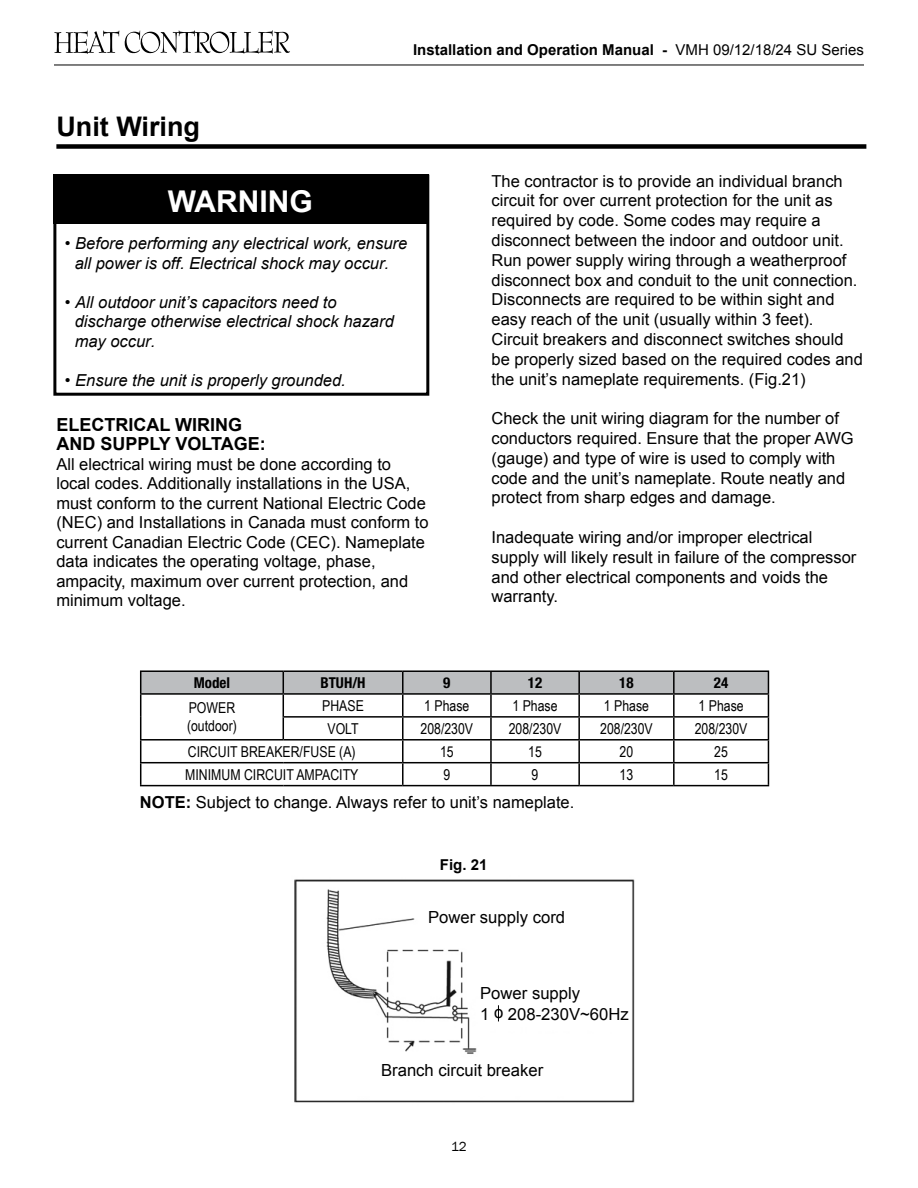
<style>
.page{position:relative;width:918px;height:1188px;background:#fff}
.page>*{position:absolute;margin:0;border:0;box-sizing:border-box;transform-origin:0 0}
.t1{font:700 30px "Arial";color:#fff}
.t2{font:700 27px "Arial";color:#000}
.t3{font:700 18px/19.5px "Arial";color:#000}
.t4{font:16.65px/20.4px "Arial";color:#000}
.t5{font:16.5px/19.8px "Arial";color:#000}
.t6{font:italic 16.5px/19.5px "Arial";color:#000;text-align:center}
.t7{font:15px/18px "Arial Narrow";color:#000}
.t8{font:700 15px "Arial";color:#000}
.t9{font:700 condensed 15px "Helvetica Neue LT Pro";color:#000}
.t10{font:13.5px "Franklin Gothic";color:#000}
.s1{font-weight:400}
.s2{font-weight:700}
</style>
<div class="page">
<svg style="left:54px;top:30px;width:236px;height:24px"></svg>
<hr style="left:54px;top:65px;width:810px;height:1px;background:#000">
<div style="left:56px;top:144px;width:810px;height:5px;background:#000"></div>
<div style="left:53px;top:175px;width:376px;height:49px;background:#000"></div>
<div style="left:53px;top:175px;width:376px;height:221px;border:3px solid #000"></div>
<hr style="left:140px;top:670px;width:143px;height:2px;background:#000">
<hr style="left:283px;top:670px;width:120px;height:2px;background:#000">
<hr style="left:403px;top:670px;width:88px;height:2px;background:#000">
<hr style="left:491px;top:670px;width:88px;height:2px;background:#000">
<hr style="left:579px;top:670px;width:95px;height:2px;background:#000">
<hr style="left:674px;top:670px;width:95px;height:2px;background:#000">
<svg style="left:140px;top:671px;width:629px;height:114px"></svg>
<hr style="left:140px;top:785px;width:143px;height:1px;background:#000">
<hr style="left:283px;top:785px;width:120px;height:1px;background:#000">
<hr style="left:403px;top:785px;width:88px;height:1px;background:#000">
<hr style="left:491px;top:785px;width:88px;height:1px;background:#000">
<hr style="left:579px;top:785px;width:95px;height:1px;background:#000">
<hr style="left:674px;top:785px;width:95px;height:1px;background:#000">
<img style="left:294px;top:879px;width:341px;height:224px">
<div style="left:306px;top:1064px;width:313px;height:31px;background:#fff"></div>
<svg style="left:498px;top:1005px;width:1px;height:16px"></svg>
<h2 class="t2" style="left:56px;top:109px;width:145px">Unit Wiring</h2>
<p class="t8" style="left:413px;top:40px;width:452px">Installation and Operation Manual - <span class="s1">VMH 09/12/18/24 SU Series</span></p>
<h1 class="t1" style="left:168px;top:181px;width:146px">WARNING</h1>
<p class="t6" style="left:65px;top:234px;width:344px">• Before performing any electrical work, ensure all power is off. Electrical shock may occur.</p>
<p class="t6" style="left:75px;top:292px;width:321px;text-align:left;text-indent:-10px">• All outdoor unit’s capacitors need to discharge otherwise electrical shock hazard may occur.</p>
<p class="t6" style="left:65px;top:371px;width:282px">• Ensure the unit is properly grounded.</p>
<p class="t3" style="left:56px;top:415px;width:211px">ELECTRICAL WIRING<br>AND SUPPLY VOLTAGE:</p>
<p class="t5" style="left:56px;top:454px;width:374px">All electrical wiring must be done according to local codes. Additionally installations in the USA, must conform to the current National Electric Code (NEC) and Installations in Canada must conform to current Canadian Electric Code (CEC). Nameplate data indicates the operating voltage, phase, ampacity, maximum over current protection, and minimum voltage.</p>
<p class="t5" style="left:492px;top:171px;width:373px">The contractor is to provide an individual branch circuit for over current protection for the unit as required by code. Some codes may require a disconnect between the indoor and outdoor unit.<br>Run power supply wiring through a weatherproof disconnect box and conduit to the unit connection.<br>Disconnects are required to be within sight and easy reach of the unit (usually within 3 feet).<br>Circuit breakers and disconnect switches should be properly sized based on the required codes and the unit’s nameplate requirements. (Fig.21)</p>
<p class="t5" style="left:492px;top:409px;width:364px">Check the unit wiring diagram for the number of conductors required. Ensure that the proper AWG (gauge) and type of wire is used to comply with code and the unit’s nameplate. Route neatly and protect from sharp edges and damage.</p>
<p class="t5" style="left:492px;top:527px;width:366px">Inadequate wiring and/or improper electrical supply will likely result in failure of the compressor and other electrical components and voids the warranty.</p>
<p class="t9" style="left:194px;top:674px;width:38px">Model</p>
<p class="t9" style="left:320px;top:674px;width:47px">BTUH/H</p>
<p class="t9" style="left:443px;top:674px;width:9px">9</p>
<p class="t9" style="left:528px;top:674px;width:16px">12</p>
<p class="t9" style="left:619px;top:674px;width:16px">18</p>
<p class="t9" style="left:714px;top:674px;width:16px">24</p>
<p class="t7" style="left:187px;top:698px;width:51px">POWER (outdoor)</p>
<p class="t7" style="left:322px;top:696px;width:43px">PHASE</p>
<p class="t7" style="left:424px;top:696px;width:47px">1 Phase</p>
<p class="t7" style="left:513px;top:696px;width:47px">1 Phase</p>
<p class="t7" style="left:604px;top:696px;width:47px">1 Phase</p>
<p class="t7" style="left:699px;top:696px;width:47px">1 Phase</p>
<p class="t7" style="left:328px;top:719px;width:33px">VOLT</p>
<p class="t7" style="left:421px;top:719px;width:54px">208/230V</p>
<p class="t7" style="left:509px;top:719px;width:54px">208/230V</p>
<p class="t7" style="left:600px;top:719px;width:54px">208/230V</p>
<p class="t7" style="left:695px;top:719px;width:54px">208/230V</p>
<p class="t7" style="left:188px;top:742px;width:169px">CIRCUIT BREAKER/FUSE (A)</p>
<p class="t7" style="left:440px;top:742px;width:15px">15</p>
<p class="t7" style="left:528px;top:742px;width:15px">15</p>
<p class="t7" style="left:620px;top:742px;width:15px">20</p>
<p class="t7" style="left:714px;top:742px;width:15px">25</p>
<p class="t7" style="left:185px;top:765px;width:175px">MINIMUM CIRCUIT AMPACITY</p>
<p class="t7" style="left:443px;top:765px;width:8px">9</p>
<p class="t7" style="left:532px;top:765px;width:8px">9</p>
<p class="t7" style="left:620px;top:765px;width:15px">13</p>
<p class="t7" style="left:714px;top:765px;width:15px">15</p>
<p class="t5" style="left:140px;top:793px;width:436px"><span class="s2">NOTE:</span> Subject to change. Always refer to unit’s nameplate.</p>
<p class="t8" style="left:440px;top:855px;width:49px">Fig. 21</p>
<p class="t4" style="left:428px;top:907px;width:139px">Power supply cord</p>
<p class="t4" style="left:480px;top:983px;width:150px">Power supply<br>1 o 208-230V~60Hz</p>
<p class="t4" style="left:381px;top:1060px;width:164px">Branch circuit breaker</p>
<p class="t10" style="left:451px;top:1138px;width:17px">12</p>
</div>
